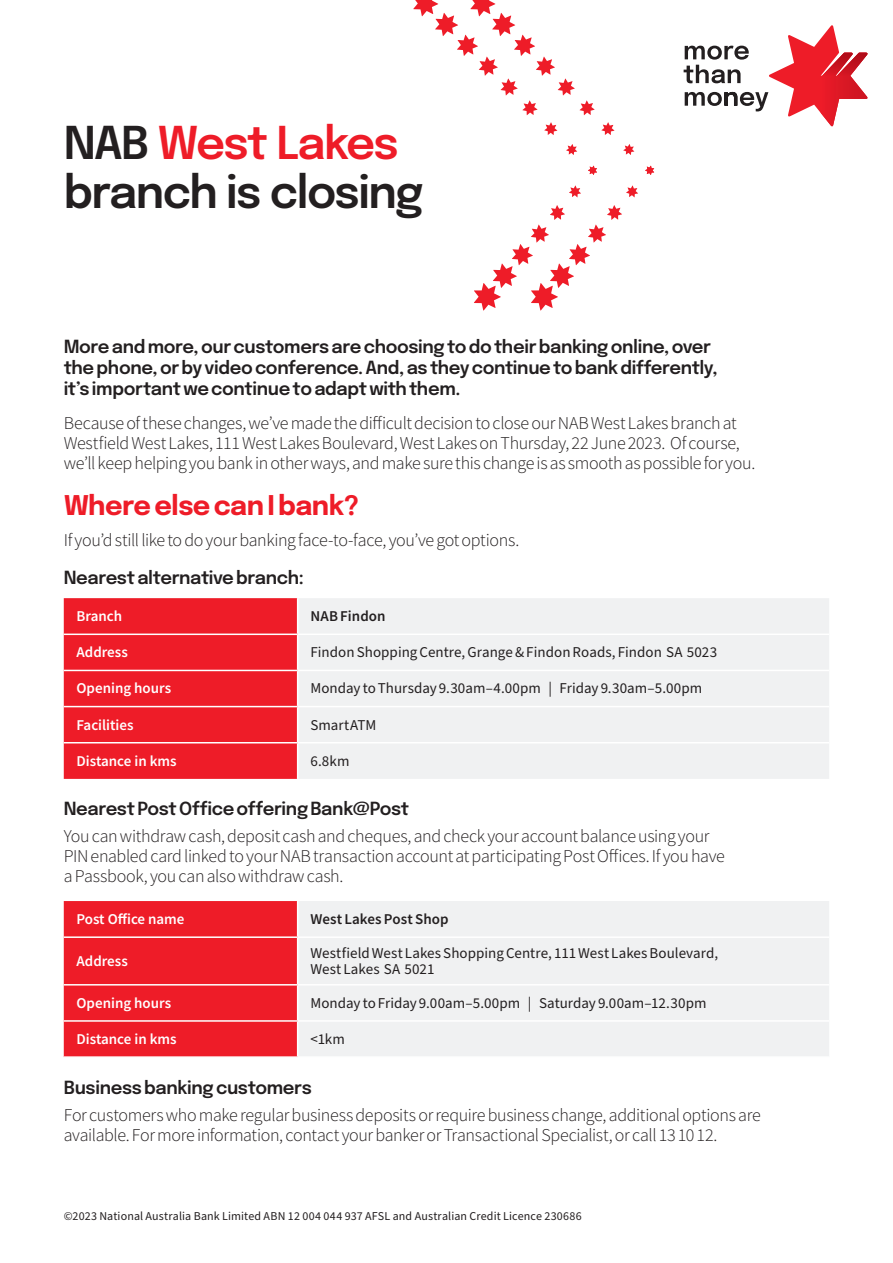
<style>
.page{position:relative;width:893px;height:1263px;background:#fff}
.page>*{position:absolute;margin:0;border:0;box-sizing:border-box;transform-origin:0 0}
.t1{font:600 45px/48px "Epilogue";letter-spacing:-.035em;color:#231f20}
.t2{font:700 27px "Epilogue";letter-spacing:-.025em;color:#ee1c28}
.t3{font:300 18px/20.2px "Source Sans Pro";letter-spacing:-.02em;color:#231f20}
.t4{font:600 18px/21px "Epilogue";letter-spacing:-.02em;color:#231f20}
.t5{font:15px/16.5px "Source Sans Pro";letter-spacing:.005em;color:#231f20}
.t6{font:600 15px "Source Sans Pro";color:#fff}
.t7{font:600 15px "Source Sans Pro";letter-spacing:.005em;color:#231f20}
.t8{font:12px "Source Sans Pro";letter-spacing:.01em;color:#231f20}
.s1{color:#ee1c28}
</style>
<div class="page">
<div style="left:64px;top:598px;width:233px;height:181px;background:#ee1c28"></div>
<div style="left:299px;top:598px;width:530px;height:181px;background:#f0f1f2"></div>
<hr style="left:64px;top:633px;width:234px;height:2px;background:#fff">
<hr style="left:64px;top:670px;width:234px;height:1px;background:#fff">
<hr style="left:64px;top:706px;width:234px;height:1px;background:#fff">
<hr style="left:64px;top:742px;width:234px;height:1px;background:#fff">
<hr style="left:298px;top:633px;width:531px;height:2px;background:#fff">
<hr style="left:298px;top:670px;width:531px;height:1px;background:#fff">
<hr style="left:298px;top:706px;width:531px;height:1px;background:#fff">
<hr style="left:298px;top:742px;width:531px;height:1px;background:#fff">
<div style="left:64px;top:901px;width:233px;height:155px;background:#ee1c28"></div>
<div style="left:299px;top:901px;width:530px;height:155px;background:#f0f1f2"></div>
<hr style="left:64px;top:936px;width:234px;height:2px;background:#fff">
<hr style="left:64px;top:984px;width:234px;height:1px;background:#fff">
<hr style="left:64px;top:1020px;width:234px;height:2px;background:#fff">
<hr style="left:298px;top:936px;width:531px;height:2px;background:#fff">
<hr style="left:298px;top:984px;width:531px;height:1px;background:#fff">
<hr style="left:298px;top:1020px;width:531px;height:2px;background:#fff">
<svg style="left:684px;top:25px;width:184px;height:102px"></svg>
<svg style="left:569px;top:185px;width:12px;height:12px"></svg>
<svg style="left:474px;top:205px;width:148px;height:106px"></svg>
<svg style="left:626px;top:185px;width:12px;height:12px"></svg>
<svg style="left:544px;top:122px;width:13px;height:13px"></svg>
<svg style="left:566px;top:144px;width:11px;height:11px"></svg>
<svg style="left:588px;top:166px;width:9px;height:9px"></svg>
<svg style="left:413px;top:0;width:182px;height:115px"></svg>
<svg style="left:601px;top:122px;width:13px;height:13px"></svg>
<svg style="left:623px;top:144px;width:11px;height:11px"></svg>
<svg style="left:645px;top:166px;width:9px;height:9px"></svg>
<h1 class="t1" style="left:64px;top:117px;width:361px">NAB <span class="s1">West Lakes </span>branch is closing</h1>
<p class="t4" style="left:64px;top:335px;width:656px">More and more, our customers are choosing to do their banking online, over the phone, or by video conference. And, as they continue to bank differently, it’s important we continue to adapt with them.</p>
<p class="t3" style="left:64px;top:412px;width:693px">Because of these changes, we’ve made the difficult decision to close our NAB West Lakes branch at<br>Westfield West Lakes, 111 West Lakes Boulevard, West Lakes on Thursday, 22 June 2023. Of course, we’ll keep helping you bank in other ways, and make sure this change is as smooth as possible for you.</p>
<h2 class="t2" style="left:64px;top:486px;width:297px">Where else can I bank?</h2>
<p class="t3" style="left:64px;top:529px;width:457px">If you’d still like to do your banking face-to-face, you’ve got options.</p>
<p class="t4" style="left:64px;top:566px;width:241px">Nearest alternative branch:</p>
<p class="t6" style="left:77px;top:606px;width:47px">Branch</p>
<p class="t7" style="left:310px;top:606px;width:77px">NAB Findon</p>
<p class="t6" style="left:77px;top:642px;width:53px">Address</p>
<p class="t5" style="left:310px;top:644px;width:408px">Findon Shopping Centre, Grange &amp; Findon Roads, Findon SA 5023</p>
<p class="t6" style="left:77px;top:678px;width:96px">Opening hours</p>
<p class="t5" style="left:310px;top:681px;width:393px">Monday to Thursday 9.30am–4.00pm | Friday 9.30am–5.00pm</p>
<p class="t6" style="left:77px;top:715px;width:59px">Facilities</p>
<p class="t5" style="left:310px;top:717px;width:68px">SmartATM</p>
<p class="t6" style="left:77px;top:751px;width:102px">Distance in kms</p>
<p class="t5" style="left:310px;top:753px;width:41px">6.8km</p>
<p class="t4" style="left:64px;top:797px;width:347px">Nearest Post Office offering Bank@Post</p>
<p class="t3" style="left:64px;top:826px;width:663px">You can withdraw cash, deposit cash and cheques, and check your account balance using your<br>PIN enabled card linked to your NAB transaction account at participating Post Offices. If you have a Passbook, you can also withdraw cash.</p>
<p class="t6" style="left:77px;top:909px;width:110px">Post Office name</p>
<p class="t7" style="left:310px;top:909px;width:140px">West Lakes Post Shop</p>
<p class="t6" style="left:77px;top:951px;width:53px">Address</p>
<p class="t5" style="left:310px;top:945px;width:409px">Westfield West Lakes Shopping Centre, 111 West Lakes Boulevard,<br>West Lakes SA 5021</p>
<p class="t6" style="left:77px;top:993px;width:96px">Opening hours</p>
<p class="t5" style="left:310px;top:995px;width:398px">Monday to Friday 9.00am–5.00pm | Saturday 9.00am–12.30pm</p>
<p class="t6" style="left:77px;top:1029px;width:102px">Distance in kms</p>
<p class="t5" style="left:310px;top:1031px;width:36px">&lt;1km</p>
<p class="t4" style="left:64px;top:1076px;width:250px">Business banking customers</p>
<p class="t3" style="left:64px;top:1104px;width:698px">For customers who make regular business deposits or require business change, additional options are available. For more information, contact your banker or Transactional Specialist, or call 13 10 12.</p>
<p class="t8" style="left:64px;top:1208px;width:519px">©2023 National Australia Bank Limited ABN 12 004 044 937 AFSL and Australian Credit Licence 230686</p>
</div>
